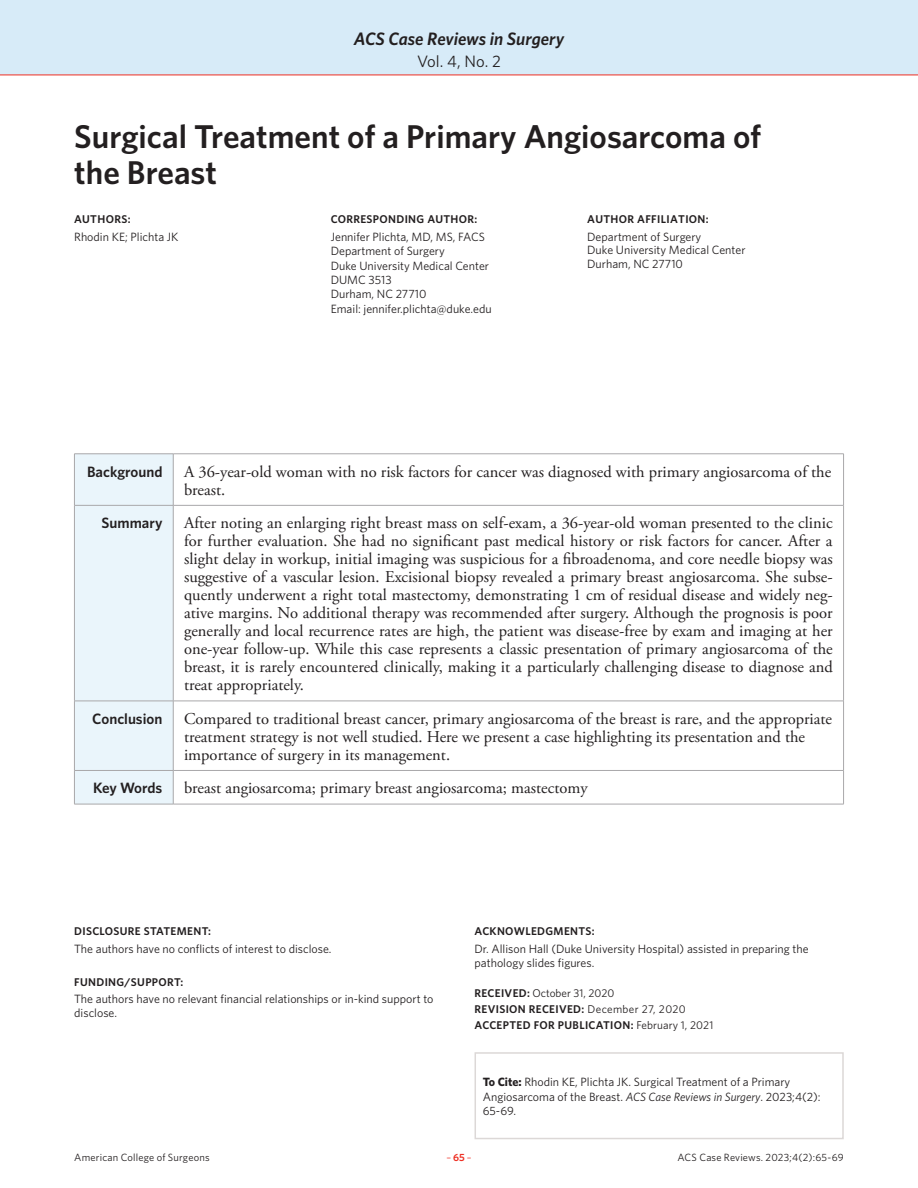
<style>
.page{position:relative;width:918px;height:1188px;background:#fff}
.page>*{position:absolute;margin:0;border:0;box-sizing:border-box;transform-origin:0 0}
.Article_Title{font:600 33px/36px "Whitney";color:#231f20}
.t1{font:italic 600 18px "Whitney";letter-spacing:-.005em;color:#231f20}
.Article_Body_no_inde{font:16.5px/18px "Adobe Garamond Pro";color:#231f20;text-align:justify}
.Chart_Body{font:16.5px/18px "Adobe Garamond Pro";color:#231f20}
.t2{font:16.5px "Whitney";color:#231f20}
.Chart_Head{font:600 15px "Whitney";color:#231f20}
.Authors_Body{font:12px/13.5px "Whitney";color:#231f20}
.Article_Body_no_inde-2{font:12px/14.4px "Whitney";color:#231f20}
.Authors_Head{font:600 11.25px "Whitney";letter-spacing:.03em;color:#231f20}
.Authors_Head-2{font:11.25px "Whitney";color:#231f20}
.Authors_Body-2{font:600 11.25px "Whitney";letter-spacing:.03em;color:#231f20}
.t3{font:10.5px "Whitney";letter-spacing:.015em;color:#231f20}
.t4{font:10.5px "Whitney";color:#ee2e22}
.s1{font-weight:600}
.s2{font-weight:400}
.s3{font-weight:700}
.s4{font-style:italic}
</style>
<div class="page">
<div style="left:0;top:0;width:918px;height:75px;background:#d7ebf8"></div>
<hr style="left:0;top:75px;width:918px;height:1px;background:#ee2e22">
<div style="left:75px;top:455px;width:98px;height:349px;background:#eaf5fb"></div>
<hr style="left:74px;top:454px;width:99px;height:1px;background:#a9a8aa">
<hr style="left:74px;top:454px;width:1px;height:51px;background:#a9a8aa">
<hr style="left:173px;top:454px;width:671px;height:1px;background:#a9a8aa">
<hr style="left:173px;top:454px;width:1px;height:51px;background:#a9a8aa">
<hr style="left:843px;top:454px;width:1px;height:51px;background:#a9a8aa">
<hr style="left:74px;top:505px;width:99px;height:1px;background:#a9a8aa">
<hr style="left:74px;top:506px;width:1px;height:195px;background:#a9a8aa">
<hr style="left:173px;top:505px;width:671px;height:1px;background:#a9a8aa">
<hr style="left:173px;top:506px;width:1px;height:195px;background:#a9a8aa">
<hr style="left:843px;top:506px;width:1px;height:195px;background:#a9a8aa">
<hr style="left:74px;top:701px;width:99px;height:1px;background:#a9a8aa">
<hr style="left:74px;top:701px;width:1px;height:69px;background:#a9a8aa">
<hr style="left:173px;top:701px;width:671px;height:1px;background:#a9a8aa">
<hr style="left:173px;top:701px;width:1px;height:69px;background:#a9a8aa">
<hr style="left:843px;top:701px;width:1px;height:69px;background:#a9a8aa">
<hr style="left:74px;top:770px;width:99px;height:1px;background:#a9a8aa">
<hr style="left:74px;top:771px;width:1px;height:33px;background:#a9a8aa">
<hr style="left:173px;top:770px;width:671px;height:1px;background:#a9a8aa">
<hr style="left:173px;top:771px;width:1px;height:33px;background:#a9a8aa">
<hr style="left:843px;top:771px;width:1px;height:33px;background:#a9a8aa">
<hr style="left:74px;top:804px;width:99px;height:1px;background:#a9a8aa">
<hr style="left:173px;top:804px;width:671px;height:1px;background:#a9a8aa">
<div style="left:475px;top:1052px;width:369px;height:87px;border:2px solid #dcd8d7"></div>
<p class="t1" style="left:354px;top:26px;width:212px">ACS Case Reviews in Surgery</p>
<p class="t2" style="left:417px;top:50px;width:85px">Vol. 4, No. 2</p>
<p class="Article_Title" style="left:74px;top:118px;width:688px">Surgical Treatment of a Primary Angiosarcoma of the Breast</p>
<p class="Authors_Head" style="left:74px;top:211px;width:58px">AUTHORS:</p>
<p class="Authors_Head" style="left:331px;top:211px;width:148px">CORRESPONDING AUTHOR:</p>
<p class="Authors_Body" style="left:74px;top:230px;width:106px">Rhodin KE; Plichta JK</p>
<p class="Authors_Body" style="left:331px;top:230px;width:156px">Jennifer Plichta, MD, MS, FACS</p>
<p class="Authors_Body" style="left:331px;top:244px;width:116px">Department of Surgery</p>
<p class="Authors_Body" style="left:331px;top:258px;width:160px">Duke University Medical Center</p>
<p class="Authors_Body" style="left:331px;top:273px;width:62px">DUMC 3513</p>
<p class="Authors_Body" style="left:331px;top:287px;width:97px">Durham, NC 27710</p>
<p class="Authors_Body" style="left:331px;top:302px;width:162px">Email: jennifer.plichta@duke.edu</p>
<p class="Authors_Body-2" style="left:587px;top:211px;width:123px">AUTHOR AFFILIATION:</p>
<p class="Authors_Body" style="left:587px;top:230px;width:160px">Department of Surgery<br>Duke University Medical Center<br>Durham, NC 27710</p>
<p class="Chart_Head" style="left:87px;top:461px;width:77px">Background</p>
<p class="Chart_Body" style="left:184px;top:463px;width:649px">A 36-year-old woman with no risk factors for cancer was diagnosed with primary angiosarcoma of the breast.</p>
<p class="Chart_Head" style="left:102px;top:513px;width:62px">Summary</p>
<p class="Article_Body_no_inde" style="left:184px;top:514px;width:650px">After noting an enlarging right breast mass on self-exam, a 36-year-old woman presented to the clinic for further evaluation. She had no significant past medical history or risk factors for cancer. After a slight delay in workup, initial imaging was suspicious for a fibroadenoma, and core needle biopsy was suggestive of a vascular lesion. Excisional biopsy revealed a primary breast angiosarcoma. She subse&shy;quently underwent a right total mastectomy, demonstrating 1 cm of residual disease and widely neg&shy;ative margins. No additional therapy was recommended after surgery. Although the prognosis is poor generally and local recurrence rates are high, the patient was disease-free by exam and imaging at her one-year follow-up. While this case represents a classic presentation of primary angiosarcoma of the breast, it is rarely encountered clinically, making it a particularly challenging disease to diagnose and treat appropriately.</p>
<p class="Chart_Head" style="left:92px;top:708px;width:72px">Conclusion</p>
<p class="Chart_Body" style="left:184px;top:710px;width:650px">Compared to traditional breast cancer, primary angiosarcoma of the breast is rare, and the appropriate treatment strategy is not well studied. Here we present a case highlighting its presentation and the importance of surgery in its management.</p>
<p class="Chart_Head" style="left:93px;top:778px;width:71px">Key Words</p>
<p class="Chart_Body" style="left:184px;top:780px;width:405px">breast angiosarcoma; primary breast angiosarcoma; mastectomy</p>
<p class="Authors_Head" style="left:74px;top:924px;width:138px">DISCLOSURE STATEMENT:</p>
<p class="Authors_Body" style="left:74px;top:941px;width:259px">The authors have no conflicts of interest to disclose.</p>
<p class="Authors_Head" style="left:74px;top:974px;width:111px">FUNDING/SUPPORT:</p>
<p class="Article_Body_no_inde-2" style="left:74px;top:991px;width:361px">The authors have no relevant financial relationships or in-kind support to disclose.</p>
<p class="Authors_Head" style="left:475px;top:924px;width:122px">ACKNOWLEDGMENTS:</p>
<p class="Article_Body_no_inde-2" style="left:475px;top:941px;width:336px">Dr. Allison Hall (Duke University Hospital) assisted in preparing the pathology slides figures.</p>
<p class="Authors_Head-2" style="left:475px;top:985px;width:141px"><span class="s1">RECEIVED:</span> October 31, 2020</p>
<p class="Authors_Head" style="left:475px;top:1001px;width:213px">REVISION RECEIVED: <span class="s2">December 27, 2020</span></p>
<p class="Authors_Head" style="left:475px;top:1018px;width:240px">ACCEPTED FOR PUBLICATION: <span class="s2">February 1, 2021</span></p>
<p class="Authors_Body" style="left:483px;top:1074px;width:339px;line-height:14.4px"><span class="s3">To Cite:</span> Rhodin KE, Plichta JK. Surgical Treatment of a Primary<br>Angiosarcoma of the Breast. <span class="s4">ACS Case Reviews in Surgery</span>. 2023;4(2):<br>65-69.</p>
<p class="t3" style="left:74px;top:1150px;width:137px">American College of Surgeons</p>
<p class="t4" style="left:447px;top:1150px;width:26px">–<span class="s1">65</span>–</p>
<p class="t3" style="left:677px;top:1150px;width:168px">ACS Case Reviews. 2023;4(2):65-69</p>
</div>
